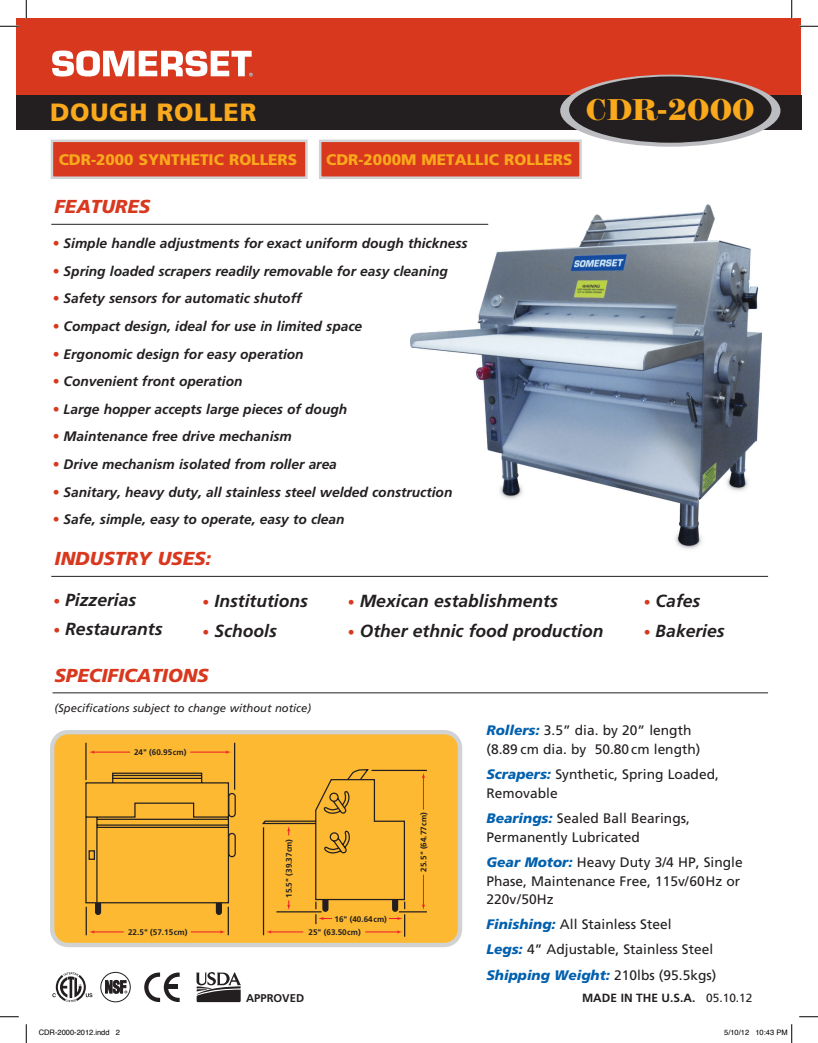
<style>
.page{position:relative;width:818px;height:1043px;background:#fff}
.page>*{position:absolute;margin:0;border:0;box-sizing:border-box;transform-origin:0 0}
.t1{font:800 31.25px "Modern No 216";color:#f9a91b}
.t2{font:900 25px "Frutiger";letter-spacing:.03em;color:#f9a91b}
.t3{font:italic 900 18.75px "Frutiger";color:#d8381e}
.t4{font:italic 700 17.5px "Frutiger";color:#231f20}
.t5{font:900 15.25px "Frutiger";color:#f9a91b}
.t6{font:italic 700 13.75px "Frutiger";color:#231f20}
.t7{font:13.75px/18.8px "Frutiger";color:#231f20}
.t8{font:700 11.88px "Frutiger";color:#231f20}
.t9{font:italic 11.25px "Frutiger";color:#231f20}
.t10{font:700 11.25px "Frutiger";color:#231f20}
.t11{font:700 8.12px "Frutiger";color:#231f20}
.t12{font:7.5px "Helvetica";color:#000}
.s1{color:#d8381e}
.s2{font-size:13.75px;color:#d8381e}
.s3{font-weight:900;font-style:italic;color:#0160ae}
.s4{font-weight:400}
</style>
<div class="page">
<img style="left:411px;top:204px;width:350px;height:345px">
<div style="left:17px;top:18px;width:784px;height:100px;background:#d8381e"></div>
<div style="left:16px;top:95px;width:785px;height:34px;background:#231f20"></div>
<hr style="left:51px;top:224px;width:437px;height:1px;background:#231f20">
<div style="left:52px;top:732px;width:408px;height:213px;background:#fdb931;border-radius:16px"></div>
<div style="left:50px;top:730px;width:412px;height:217px;border:4px solid #d1d2d4;border-radius:16px"></div>
<svg style="left:85px;top:742px;width:342px;height:195px"></svg>
<svg style="left:318px;top:899px;width:14px;height:21px"></svg>
<svg style="left:389px;top:899px;width:13px;height:21px"></svg>
<hr style="left:423px;top:874px;width:1px;height:31px;background:#ee1b2c">
<svg style="left:422px;top:904px;width:3px;height:5px"></svg>
<hr style="left:423px;top:776px;width:1px;height:33px;background:#ee1b2c">
<svg style="left:422px;top:772px;width:3px;height:6px"></svg>
<hr style="left:51px;top:576px;width:717px;height:1px;background:#231f20">
<hr style="left:52px;top:692px;width:716px;height:1px;background:#231f20">
<div style="left:560px;top:75px;width:220px;height:72px;background:#bcbdc0;border-radius:50%"></div>
<div style="left:569px;top:76px;width:202px;height:67px;background:#231f20;border-radius:50%"></div>
<svg style="left:52px;top:51px;width:201px;height:25px"></svg>
<div style="left:100px;top:972px;width:31px;height:30px;border:1px solid #231f20;border-radius:50%"></div>
<svg style="left:105px;top:980px;width:22px;height:13px"></svg>
<svg style="left:52px;top:972px;width:40px;height:30px"></svg>
<svg style="left:144px;top:972px;width:36px;height:30px"></svg>
<div style="left:167px;top:984px;width:10px;height:5px;background:#231f20"></div>
<svg style="left:196px;top:972px;width:45px;height:30px"></svg>
<div style="left:51px;top:139px;width:257px;height:40px;background:#d8381e;border:2px solid #d1d2d4"></div>
<div style="left:319px;top:139px;width:262px;height:40px;background:#d8381e;border:2px solid #d1d2d4"></div>
<svg style="left:0;top:25px;width:19px;height:2px"></svg>
<svg style="left:799px;top:25px;width:19px;height:2px"></svg>
<svg style="left:0;top:1016px;width:19px;height:1px"></svg>
<svg style="left:799px;top:1016px;width:19px;height:1px"></svg>
<svg style="left:25px;top:0;width:2px;height:19px"></svg>
<svg style="left:25px;top:1024px;width:2px;height:18px"></svg>
<svg style="left:791px;top:0;width:1px;height:19px"></svg>
<svg style="left:791px;top:1024px;width:1px;height:18px"></svg>
<h2 class="t2" style="left:50px;top:97px;width:208px">DOUGH ROLLER</h2>
<h1 class="t1" style="left:586px;top:92px;width:170px">CDR-2000</h1>
<p class="t5" style="left:59px;top:151px;width:240px">CDR-2000 SYNTHETIC ROLLERS</p>
<p class="t5" style="left:326px;top:151px;width:248px">CDR-2000M METALLIC ROLLERS</p>
<h3 class="t3" style="left:54px;top:195px;width:97px">FEATURES</h3>
<p class="t6" style="left:52px;top:235px;width:416px"><span class="s1">•</span> Simple handle adjustments for exact uniform dough thickness</p>
<p class="t6" style="left:52px;top:263px;width:397px"><span class="s1">•</span> Spring loaded scrapers readily removable for easy cleaning</p>
<p class="t6" style="left:52px;top:290px;width:250px"><span class="s1">•</span> Safety sensors for automatic shutoff</p>
<p class="t6" style="left:52px;top:318px;width:311px"><span class="s1">•</span> Compact design, ideal for use in limited space</p>
<p class="t6" style="left:52px;top:346px;width:252px"><span class="s1">•</span> Ergonomic design for easy operation</p>
<p class="t6" style="left:52px;top:373px;width:191px"><span class="s1">•</span> Convenient front operation</p>
<p class="t6" style="left:52px;top:401px;width:296px"><span class="s1">•</span> Large hopper accepts large pieces of dough</p>
<p class="t6" style="left:52px;top:428px;width:241px"><span class="s1">•</span> Maintenance free drive mechanism</p>
<p class="t6" style="left:52px;top:456px;width:286px"><span class="s1">•</span> Drive mechanism isolated from roller area</p>
<p class="t6" style="left:52px;top:484px;width:401px"><span class="s1">•</span> Sanitary, heavy duty, all stainless steel welded construction</p>
<p class="t6" style="left:52px;top:511px;width:293px"><span class="s1">•</span> Safe, simple, easy to operate, easy to clean</p>
<h3 class="t3" style="left:54px;top:547px;width:158px">INDUSTRY USES:</h3>
<p class="t4" style="left:53px;top:589px;width:85px"><span class="s2">•</span> Pizzerias</p>
<p class="t4" style="left:53px;top:619px;width:111px"><span class="s2">•</span> Restaurants</p>
<p class="t4" style="left:202px;top:590px;width:107px"><span class="s2">•</span> Institutions</p>
<p class="t4" style="left:202px;top:620px;width:76px"><span class="s2">•</span> Schools</p>
<h3 class="t3" style="left:54px;top:663px;width:156px">SPECIFICATIONS</h3>
<p class="t9" style="left:54px;top:701px;width:258px">(Specifications subject to change without notice)</p>
<p class="t4" style="left:347px;top:590px;width:212px"><span class="s2">•</span> Mexican establishments</p>
<p class="t4" style="left:347px;top:620px;width:257px"><span class="s2">•</span> Other ethnic food production</p>
<p class="t4" style="left:643px;top:590px;width:58px"><span class="s2">•</span> Cafes</p>
<p class="t4" style="left:643px;top:620px;width:83px"><span class="s2">•</span> Bakeries</p>
<p class="t11" style="left:134px;top:747px;width:54px">24" (60.95cm)</p>
<p class="t11" style="left:284px;top:898px;width:61px;rotate:-90deg">15.5" (39.37cm)</p>
<p class="t11" style="left:334px;top:914px;width:54px">16" (40.64cm)</p>
<p class="t11" style="left:128px;top:927px;width:61px">22.5" (57.15cm)</p>
<p class="t11" style="left:308px;top:927px;width:54px">25" (63.50cm)</p>
<p class="t11" style="left:419px;top:871px;width:61px;rotate:-90deg">25.5" (64.77cm)</p>
<p class="t7" style="left:486px;top:721px;width:215px"><span class="s3">Rollers:</span> 3.5” dia. by 20” length (8.89 cm dia. by 50.80 cm length)</p>
<p class="t7" style="left:486px;top:764px;width:234px"><span class="s3">Scrapers:</span> Synthetic, Spring Loaded,<br>Removable</p>
<p class="t7" style="left:486px;top:808px;width:205px"><span class="s3">Bearings:</span> Sealed Ball Bearings,<br>Permanently Lubricated</p>
<p class="t7" style="left:486px;top:852px;width:258px"><span class="s3">Gear Motor:</span> Heavy Duty 3/4 HP, Single<br>Phase, Maintenance Free, 115v/60Hz or<br>220v/50Hz</p>
<p class="t7" style="left:486px;top:912px;width:231px;line-height:25px"><span class="s3">Finishing:</span> All Stainless Steel<br><span class="s3">Legs:</span> 4” Adjustable, Stainless Steel<br><span class="s3">Shipping Weight:</span> 210lbs (95.5kgs)</p>
<p class="t10" style="left:246px;top:991px;width:60px">APPROVED</p>
<p class="t8" style="left:582px;top:991px;width:172px">MADE IN THE U.S.A. <span class="s4">05.10.12</span></p>
<p class="t12" style="left:39px;top:1027px;width:83px">CDR-2000-2012.indd 2</p>
<p class="t12" style="left:724px;top:1027px;width:65px">5/10/12 10:43 PM</p>
</div>
